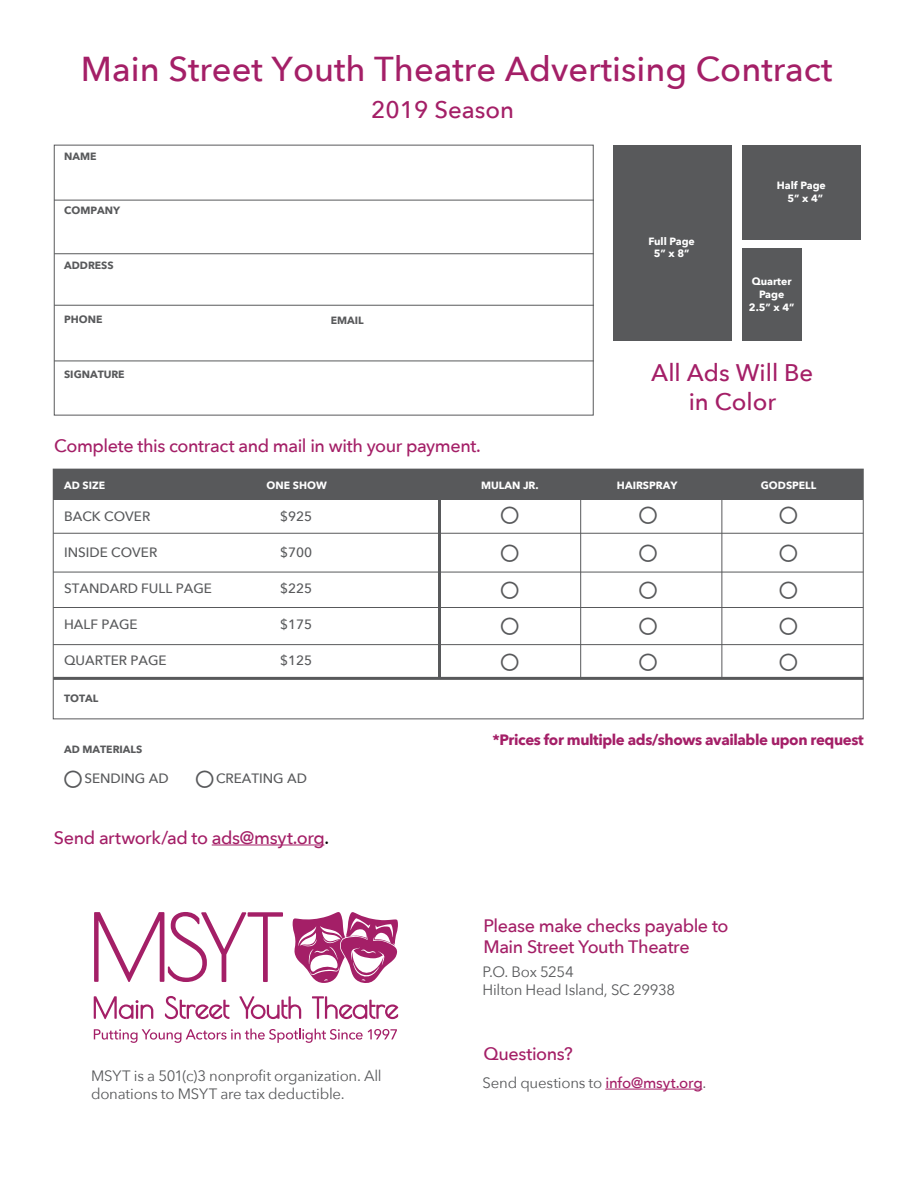
<style>
.page{position:relative;width:918px;height:1188px;background:#fff}
.page>*{position:absolute;margin:0;border:0;box-sizing:border-box;transform-origin:0 0}
.t1{font:500 34.5px "Avenir Next";color:#a41f67}
.t2{font:500 24px/28.8px "Avenir Next";color:#a41f67;text-align:center}
.t3{font:500 18px/21.6px "Avenir Next";letter-spacing:-.025em;color:#a41f67}
.t4{font:18px/36.9px "Font Awesome 5 Free";color:#58595b;text-align:justify}
.t5{font:15px/18px "Avenir Next";letter-spacing:-.015em;color:#58595b}
.t6{font:700 15px "Avenir Next";letter-spacing:-.025em;color:#a41f67}
.t7{font:500 13.5px "Avenir Next";color:#58595b}
.t8{font:700 10.5px/12.6px "Avenir Next";color:#fff;text-align:center}
.t9{font:700 10.5px "Avenir Next";color:#58595b}
.s1{color:#000}
.s2{font-weight:500;color:#a41f67}
</style>
<div class="page">
<div style="left:53px;top:469px;width:810px;height:31px;background:#58595b"></div>
<hr style="left:212px;top:845px;width:112px;height:1px;background:#a41f67">
<div style="left:53px;top:469px;width:811px;height:250px;border:1px solid #58595b"></div>
<div style="left:54px;top:145px;width:540px;height:271px;border:1px solid #58595b"></div>
<hr style="left:54px;top:200px;width:540px;height:1px;background:#58595b">
<hr style="left:54px;top:253px;width:540px;height:1px;background:#58595b">
<hr style="left:54px;top:305px;width:540px;height:1px;background:#58595b">
<hr style="left:54px;top:361px;width:540px;height:1px;background:#58595b">
<hr style="left:53px;top:533px;width:810px;height:1px;background:#58595b">
<hr style="left:53px;top:572px;width:810px;height:1px;background:#58595b">
<hr style="left:53px;top:607px;width:810px;height:1px;background:#58595b">
<hr style="left:53px;top:644px;width:810px;height:1px;background:#58595b">
<hr style="left:438px;top:500px;width:3px;height:178px;background:#58595b">
<hr style="left:580px;top:500px;width:1px;height:178px;background:#58595b">
<hr style="left:722px;top:500px;width:1px;height:178px;background:#58595b">
<hr style="left:53px;top:677px;width:811px;height:3px;background:#58595b">
<hr style="left:605px;top:1089px;width:97px;height:1px;background:#a41f67">
<svg style="left:94px;top:912px;width:189px;height:70px"></svg>
<svg style="left:293px;top:912px;width:105px;height:71px"></svg>
<svg style="left:94px;top:996px;width:59px;height:23px"></svg>
<svg style="left:165px;top:996px;width:65px;height:23px"></svg>
<svg style="left:239px;top:996px;width:62px;height:23px"></svg>
<svg style="left:312px;top:996px;width:86px;height:23px"></svg>
<svg style="left:94px;top:1029px;width:303px;height:14px"></svg>
<div style="left:613px;top:145px;width:119px;height:196px;background:#58595b"></div>
<div style="left:742px;top:145px;width:119px;height:95px;background:#58595b"></div>
<div style="left:742px;top:248px;width:59px;height:93px;background:#58595b"></div>
<h1 class="t1" style="left:81px;top:40px;width:753px">Main Street Youth Theatre Advertising Contract</h1>
<h2 class="t2" style="left:371px;top:95px;width:144px">2019 Season</h2>
<p class="t9" style="left:64px;top:147px;width:34px">NAME</p>
<p class="t9" style="left:64px;top:202px;width:57px">COMPANY</p>
<p class="t9" style="left:64px;top:256px;width:51px">ADDRESS</p>
<p class="t9" style="left:64px;top:311px;width:40px">PHONE</p>
<p class="t9" style="left:331px;top:311px;width:34px">EMAIL</p>
<p class="t9" style="left:64px;top:365px;width:62px">SIGNATURE</p>
<p class="t3" style="left:54px;top:435px;width:428px">Complete this contract and mail in with your payment.</p>
<p class="t8" style="left:649px;top:234px;width:48px">Full Page<br>5” x 8”</p>
<p class="t8" style="left:777px;top:179px;width:51px;text-align:right">Half Page<br>5” x 4”</p>
<p class="t8" style="left:749px;top:275px;width:47px">Quarter<br>Page<br>2.5” x 4”</p>
<h2 class="t2" style="left:651px;top:358px;width:164px">All Ads Will Be in Color</h2>
<p class="t8" style="left:64px;top:479px;width:42px">AD SIZE</p>
<p class="t8" style="left:267px;top:479px;width:62px">ONE SHOW</p>
<p class="t8" style="left:481px;top:479px;width:59px">MULAN JR.</p>
<p class="t8" style="left:617px;top:479px;width:62px">HAIRSPRAY</p>
<p class="t8" style="left:761px;top:479px;width:57px">GODSPELL</p>
<p class="t7" style="left:64px;top:505px;width:88px">BACK COVER</p>
<p class="t7" style="left:280px;top:505px;width:34px">$925</p>
<p class="t7" style="left:64px;top:541px;width:95px">INSIDE COVER</p>
<p class="t7" style="left:280px;top:541px;width:34px">$700</p>
<p class="t7" style="left:64px;top:577px;width:149px">STANDARD FULL PAGE</p>
<p class="t7" style="left:280px;top:577px;width:34px">$225</p>
<p class="t7" style="left:64px;top:613px;width:75px">HALF PAGE</p>
<p class="t7" style="left:280px;top:613px;width:34px">$175</p>
<p class="t7" style="left:64px;top:649px;width:104px">QUARTER PAGE</p>
<p class="t7" style="left:280px;top:649px;width:34px">$125</p>
<p class="t9" style="left:64px;top:689px;width:36px">TOTAL</p>
<p class="t9" style="left:64px;top:740px;width:80px">AD MATERIALS</p>
<p class="t7" style="left:64px;top:767px;width:106px">○ SENDING AD</p>
<p class="t7" style="left:196px;top:767px;width:113px">○ CREATING AD</p>
<p class="t3" style="left:54px;top:826px;width:277px">Send artwork/ad to ads@msyt.org<span class="s1">.</span></p>
<p class="t5" style="left:91px;top:1066px;width:292px">MSYT is a 501(c)3 nonprofit organization. All donations to MSYT are tax deductible.</p>
<p class="t4" style="left:501px;top:497px;width:19px">○ ○ ○ ○ ○</p>
<p class="t4" style="left:639px;top:497px;width:19px">○ ○ ○ ○ ○</p>
<p class="t4" style="left:780px;top:497px;width:19px">○ ○ ○ ○ ○</p>
<p class="t6" style="left:493px;top:727px;width:373px">*Prices for multiple ads/shows available upon request</p>
<p class="t3" style="left:483px;top:914px;width:247px">Please make checks payable to<br>Main Street Youth Theatre</p>
<p class="t5" style="left:483px;top:962px;width:194px">P.O. Box 5254<br>Hilton Head Island, SC 29938</p>
<p class="t3" style="left:483px;top:1042px;width:91px">Questions?</p>
<p class="t5" style="left:483px;top:1073px;width:225px">Send questions to <span class="s2">info@msyt.org</span>.</p>
</div>
